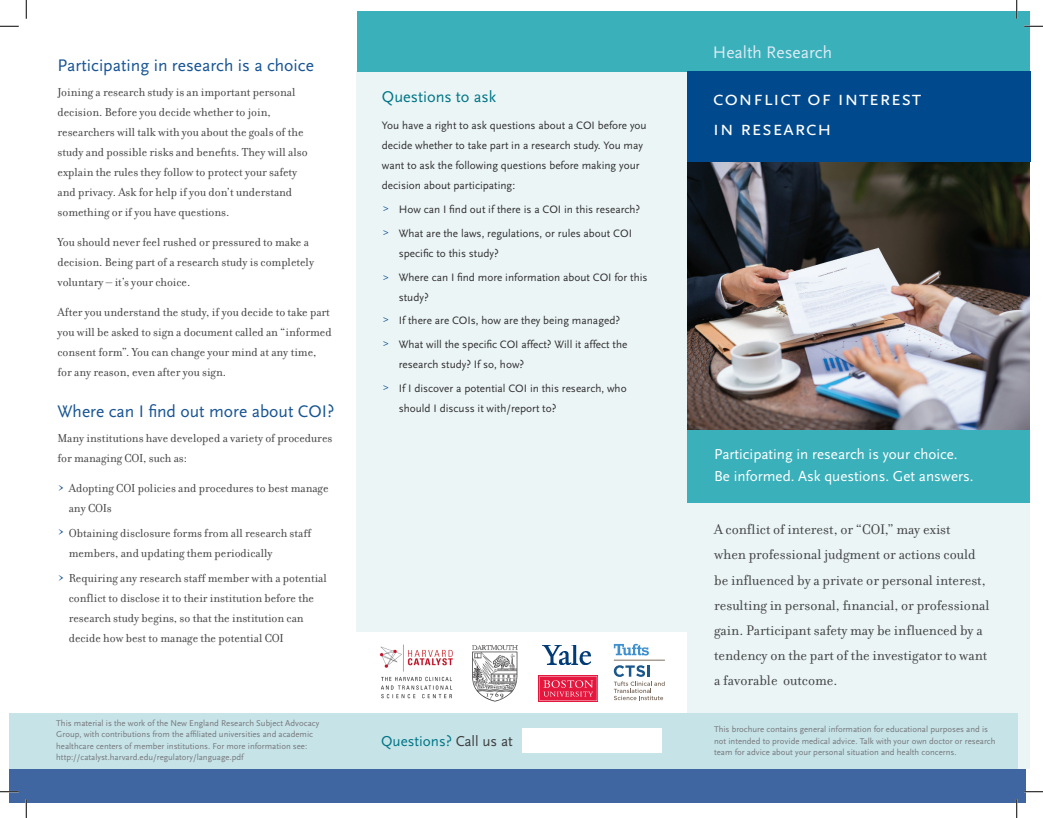
<style>
.page{position:relative;width:1043px;height:818px;background:#fff}
.page>*{position:absolute;margin:0;border:0;box-sizing:border-box;transform-origin:0 0}
.t1{font:21.25px/30px "Scala Sans Caps";letter-spacing:.02em;color:#fff}
.t2{font:17.5px "Scala Sans";color:#175494}
.t3{font:17.5px "Scala Sans";color:#daebf4}
.t4{font:16.25px "Scala Sans";color:#007586}
.t5{font:15px/25px "Filosofia";color:#3e3e3f}
.t6{font:15px/21.2px "Scala Sans";color:#fff}
.t7{font:15px "Scala Sans";color:#007586}
.t8{font:12.5px/20px "Filosofia";color:#3e3e3f}
.t9{font:700 12.5px "Filosofia";color:#175494}
.t10{font:11.25px/23.8px "Scala Sans";color:#312f30}
.t11{font:10px "Scala Sans";color:#00498c}
.t12{font:8.75px/11.2px "Scala Sans";color:#76787b}
.s1{font-weight:700;color:#175494}
.s2{color:#3e3e3f}
</style>
<div class="page">
<img style="left:687px;top:161px;width:342px;height:269px">
<div style="left:357px;top:71px;width:330px;height:560px;background:#ebf5f6"></div>
<div style="left:687px;top:445px;width:342px;height:323px;background:#ebf5f6"></div>
<div style="left:357px;top:11px;width:672px;height:60px;background:#3ab0ba"></div>
<div style="left:9px;top:712px;width:1008px;height:61px;background:#c6e3e7"></div>
<div style="left:522px;top:728px;width:139px;height:25px;background:#fff"></div>
<div style="left:687px;top:71px;width:343px;height:90px;background:#00498c"></div>
<div style="left:687px;top:430px;width:342px;height:72px;background:#3ab0ba"></div>
<div style="left:9px;top:769px;width:1016px;height:33px;background:#3f66a1"></div>
<img style="left:542px;top:645px;width:48px;height:19px">
<img style="left:379px;top:644px;width:74px;height:55px">
<svg style="left:614px;top:665px;width:50px;height:35px"></svg>
<hr style="left:614px;top:660px;width:51px;height:1px;background:#7c6d60">
<svg style="left:614px;top:643px;width:35px;height:12px"></svg>
<div style="left:538px;top:675px;width:60px;height:27px;background:#e4183e"></div>
<svg style="left:539px;top:676px;width:58px;height:25px"></svg>
<img style="left:473px;top:645px;width:44px;height:57px">
<svg style="left:0;top:25px;width:19px;height:2px"></svg>
<svg style="left:1024px;top:25px;width:18px;height:2px"></svg>
<svg style="left:0;top:791px;width:19px;height:1px"></svg>
<svg style="left:1024px;top:790px;width:18px;height:2px"></svg>
<svg style="left:25px;top:0;width:2px;height:19px"></svg>
<svg style="left:25px;top:799px;width:2px;height:19px"></svg>
<svg style="left:1016px;top:0;width:1px;height:19px"></svg>
<svg style="left:1015px;top:799px;width:2px;height:19px"></svg>
<h2 class="t2" style="left:58px;top:56px;width:258px">Participating in research is a choice</h2>
<p class="t8" style="left:58px;top:82px;width:251px">Joining a research study is an important personal decision. Before you decide whether to join, researchers will talk with you about the goals of the study and possible risks and benefits. They will also explain the rules they follow to protect your safety and privacy. Ask for help if you don’t understand something or if you have questions.</p>
<p class="t8" style="left:58px;top:232px;width:258px">You should never feel rushed or pressured to make a decision. Being part of a research study is completely voluntary – it’s your choice.</p>
<p class="t8" style="left:58px;top:302px;width:276px">After you understand the study, if you decide to take part you will be asked to sign a document called an “informed consent form”. You can change your mind at any time, for any reason, even after you sign.</p>
<h2 class="t2" style="left:58px;top:402px;width:278px">Where can I find out more about COI?</h2>
<p class="t8" style="left:58px;top:428px;width:276px">Many institutions have developed a variety of procedures for managing COI, such as:</p>
<p class="t8" style="left:69px;top:478px;width:261px;text-indent:-11px"><span class="s1">&gt;</span> Adopting COI policies and procedures to best manage any COIs</p>
<p class="t8" style="left:69px;top:523px;width:244px">Obtaining disclosure forms from all research staff members, and updating them periodically</p>
<p class="t8" style="left:69px;top:568px;width:259px;text-indent:-11px"><span class="s1">&gt;</span> Requiring any research staff member with a potential conflict to disclose it to their institution before the research study begins, so that the institution can decide how best to manage the potential COI</p>
<p class="t9" style="left:58px;top:523px;width:7px">&gt;</p>
<p class="t12" style="left:56px;top:717px;width:264px">This material is the work of the New England Research Subject Advocacy Group, with contributions from the affiliated universities and academic healthcare centers of member institutions. For more information see: http://catalyst.harvard.edu/regulatory/language.pdf</p>
<h3 class="t4" style="left:382px;top:87px;width:116px">Questions to ask</h3>
<p class="t10" style="left:382px;top:116px;width:266px;line-height:20px">You have a right to ask questions about a COI before you decide whether to take part in a research study. You may want to ask the following questions before making your decision about participating:</p>
<p class="t10" style="left:399px;top:198px;width:243px">How can I find out if there is a COI in this research?<br>What are the laws, regulations, or rules about COI</p>
<p class="t10" style="left:399px;top:241px;width:250px">specific to this study?<br>Where can I find more information about COI for this</p>
<p class="t10" style="left:399px;top:285px;width:230px">study?<br>If there are COIs, how are they being managed?<br>What will the specific COI affect? Will it affect the</p>
<p class="t10" style="left:399px;top:353px;width:229px">research study? If so, how?<br>If I discover a potential COI in this research, who</p>
<p class="t10" style="left:399px;top:396px;width:159px">should I discuss it with/report to?</p>
<p class="t11" style="left:383px;top:202px;width:7px">&gt;</p>
<p class="t11" style="left:383px;top:226px;width:7px">&gt;</p>
<p class="t11" style="left:383px;top:271px;width:7px">&gt;</p>
<p class="t11" style="left:383px;top:314px;width:7px">&gt;</p>
<p class="t11" style="left:383px;top:337px;width:7px">&gt;</p>
<p class="t11" style="left:383px;top:381px;width:7px">&gt;</p>
<p class="t7" style="left:381px;top:732px;width:133px">Questions? <span class="s2">Call us at</span></p>
<h2 class="t3" style="left:712px;top:43px;width:121px">Health Research</h2>
<h1 class="t1" style="left:713px;top:83px;width:210px">conflict of interest in research</h1>
<p class="t6" style="left:714px;top:444px;width:261px">Participating in research is your choice.<br>Be informed. Ask questions. Get answers.</p>
<p class="t5" style="left:714px;top:517px;width:277px">A conflict of interest, or “COI,” may exist<br>when professional judgment or actions could be influenced by a private or personal interest, resulting in personal, financial, or professional gain. Participant safety may be influenced by a tendency on the part of the investigator to want a favorable outcome.</p>
<p class="t12" style="left:714px;top:724px;width:283px">This brochure contains general information for educational purposes and is not intended to provide medical advice. Talk with your own doctor or research team for advice about your personal situation and health concerns.</p>
</div>
